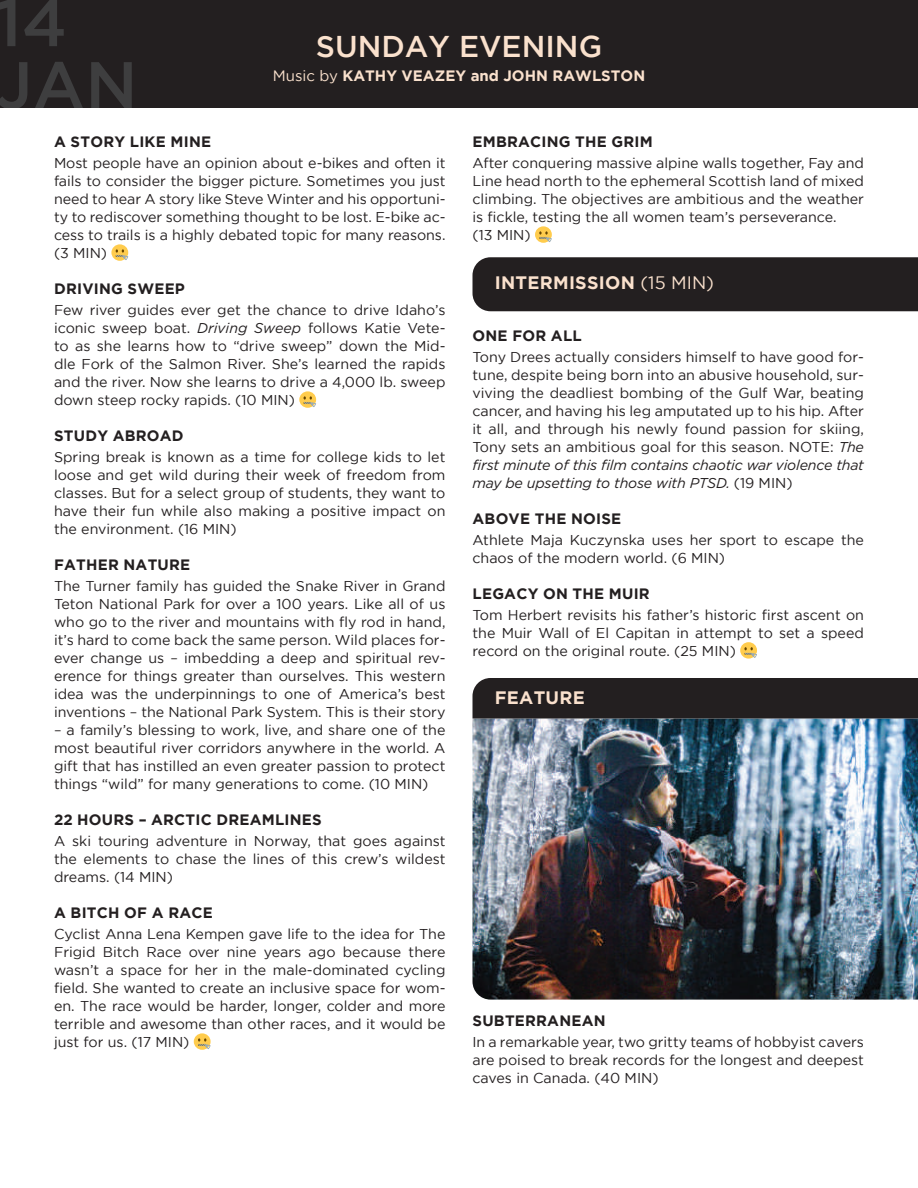
<style>
.page{position:relative;width:918px;height:1188px;background:#fff}
.page>*{position:absolute;margin:0;border:0;box-sizing:border-box;transform-origin:0 0}
.t1{font:500 66.45px/62.6px "Gotham";color:#3e3e3f}
.t2{font:500 30px "Gotham";color:#fae1cd}
.t3{font:700 18px "Gotham";letter-spacing:.015em;color:#fae1cd}
.t4{font:700 15px "Gotham";letter-spacing:.015em;color:#231f20}
.t5{font:700 15px "Gotham";color:#fae1cd}
.t6{font:14.25px/18px "Gotham";color:#231f20;text-align:justify}
.s1{font-weight:400}
.s2{font-style:italic}
</style>
<div class="page">
<svg style="left:111px;top:244px;width:17px;height:17px"></svg>
<svg style="left:116px;top:249px;width:12px;height:11px"></svg>
<svg style="left:299px;top:391px;width:17px;height:17px"></svg>
<svg style="left:304px;top:396px;width:12px;height:11px"></svg>
<div style="left:194px;top:1033px;width:17px;height:17px;background:#ffcc4d;border-radius:50%"></div>
<svg style="left:198px;top:1038px;width:13px;height:11px"></svg>
<svg style="left:535px;top:226px;width:17px;height:17px"></svg>
<svg style="left:539px;top:231px;width:13px;height:11px"></svg>
<div style="left:740px;top:642px;width:17px;height:17px;background:#ffcc4d;border-radius:50%"></div>
<svg style="left:744px;top:647px;width:13px;height:11px"></svg>
<div style="left:472px;top:257px;width:446px;height:54px;background:#231f20"></div>
<div style="left:0;top:0;width:918px;height:108px;background:#231f20"></div>
<img style="left:472px;top:718px;width:446px;height:282px">
<div style="left:472px;top:678px;width:446px;height:40px;background:#231f20"></div>
<h1 class="t1" style="left:-4px;top:-10px;width:144px">14<br>JAN</h1>
<h2 class="t2" style="left:316px;top:30px;width:288px">SUNDAY EVENING</h2>
<p class="t5" style="left:273px;top:67px;width:374px"><span class="s1">Music by</span> KATHY VEAZEY and JOHN RAWLSTON</p>
<p class="t4" style="left:54px;top:133px;width:159px">A STORY LIKE MINE</p>
<p class="t6" style="left:54px;top:154px;width:393px">Most people have an opinion about e-bikes and often it fails to consider the bigger picture. Sometimes you just need to hear A story like Steve Winter and his opportuni&shy;ty to rediscover something thought to be lost. E-bike ac&shy;cess to trails is a highly debated topic for many reasons. (3 MIN)</p>
<p class="t4" style="left:54px;top:280px;width:132px">DRIVING SWEEP</p>
<p class="t6" style="left:54px;top:301px;width:393px">Few river guides ever get the chance to drive Idaho’s iconic sweep boat. <span class="s2">Driving Sweep</span> follows Katie Vete&shy;to as she learns how to “drive sweep” down the Mid&shy;dle Fork of the Salmon River. She’s learned the rapids and the river. Now she learns to drive a 4,000 lb. sweep down steep rocky rapids. (10 MIN)</p>
<p class="t4" style="left:54px;top:427px;width:131px">STUDY ABROAD</p>
<p class="t6" style="left:54px;top:448px;width:393px">Spring break is known as a time for college kids to let loose and get wild during their week of freedom from classes. But for a select group of students, they want to have their fun while also making a positive impact on the environment. (16 MIN)</p>
<p class="t4" style="left:54px;top:556px;width:138px">FATHER NATURE</p>
<p class="t6" style="left:54px;top:577px;width:393px">The Turner family has guided the Snake River in Grand Teton National Park for over a 100 years. Like all of us who go to the river and mountains with fly rod in hand, it’s hard to come back the same person. Wild places for&shy;ever change us – imbedding a deep and spiritual rev&shy;erence for things greater than ourselves. This western idea was the underpinnings to one of America’s best inventions – the National Park System. This is their story</p>
<p class="t6" style="left:54px;top:721px;width:393px">– a family’s blessing to work, live, and share one of the most beautiful river corridors anywhere in the world. A gift that has instilled an even greater passion to protect things “wild” for many generations to come. (10 MIN)</p>
<p class="t4" style="left:54px;top:811px;width:269px">22 HOURS – ARCTIC DREAMLINES</p>
<p class="t6" style="left:54px;top:832px;width:393px">A ski touring adventure in Norway, that goes against the elements to chase the lines of this crew’s wildest dreams. (14 MIN)</p>
<p class="t4" style="left:54px;top:904px;width:160px">A BITCH OF A RACE</p>
<p class="t6" style="left:54px;top:925px;width:393px">Cyclist Anna Lena Kempen gave life to the idea for The Frigid Bitch Race over nine years ago because there wasn’t a space for her in the male-dominated cycling field. She wanted to create an inclusive space for wom&shy;en. The race would be harder, longer, colder and more terrible and awesome than other races, and it would be just for us. (17 MIN)</p>
<p class="t4" style="left:473px;top:133px;width:182px">EMBRACING THE GRIM</p>
<p class="t6" style="left:472px;top:154px;width:393px;text-align:left">After conquering massive alpine walls together, Fay and Line head north to the ephemeral Scottish land of mixed climbing. The objectives are ambitious and the weather is fickle, testing the all women team’s perseverance.<br>(13 MIN)</p>
<p class="t3" style="left:495px;top:272px;width:221px">INTERMISSION <span class="s1">(15 MIN)</span></p>
<p class="t4" style="left:473px;top:327px;width:111px">ONE FOR ALL</p>
<p class="t6" style="left:472px;top:347px;width:393px">Tony Drees actually considers himself to have good for&shy;tune, despite being born into an abusive household, sur&shy;viving the deadliest bombing of the Gulf War, beating cancer, and having his leg amputated up to his hip. After it all, and through his newly found passion for skiing, Tony sets an ambitious goal for this season. NOTE: <span class="s2">The first minute of this film contains chaotic war violence that may be upsetting to those with PTSD.</span> (19 MIN)</p>
<p class="t4" style="left:473px;top:510px;width:150px">ABOVE THE NOISE</p>
<p class="t6" style="left:472px;top:530px;width:393px">Athlete Maja Kuczynska uses her sport to escape the chaos of the modern world. (6 MIN)</p>
<p class="t4" style="left:473px;top:585px;width:179px">LEGACY ON THE MUIR</p>
<p class="t6" style="left:472px;top:605px;width:393px">Tom Herbert revisits his father’s historic first ascent on the Muir Wall of El Capitan in attempt to set a speed record on the original route. (25 MIN)</p>
<p class="t3" style="left:495px;top:687px;width:91px">FEATURE</p>
<p class="t4" style="left:473px;top:1012px;width:134px">SUBTERRANEAN</p>
<p class="t6" style="left:472px;top:1033px;width:393px">In a remarkable year, two gritty teams of hobbyist cavers are poised to break records for the longest and deepest caves in Canada. (40 MIN)</p>
</div>
